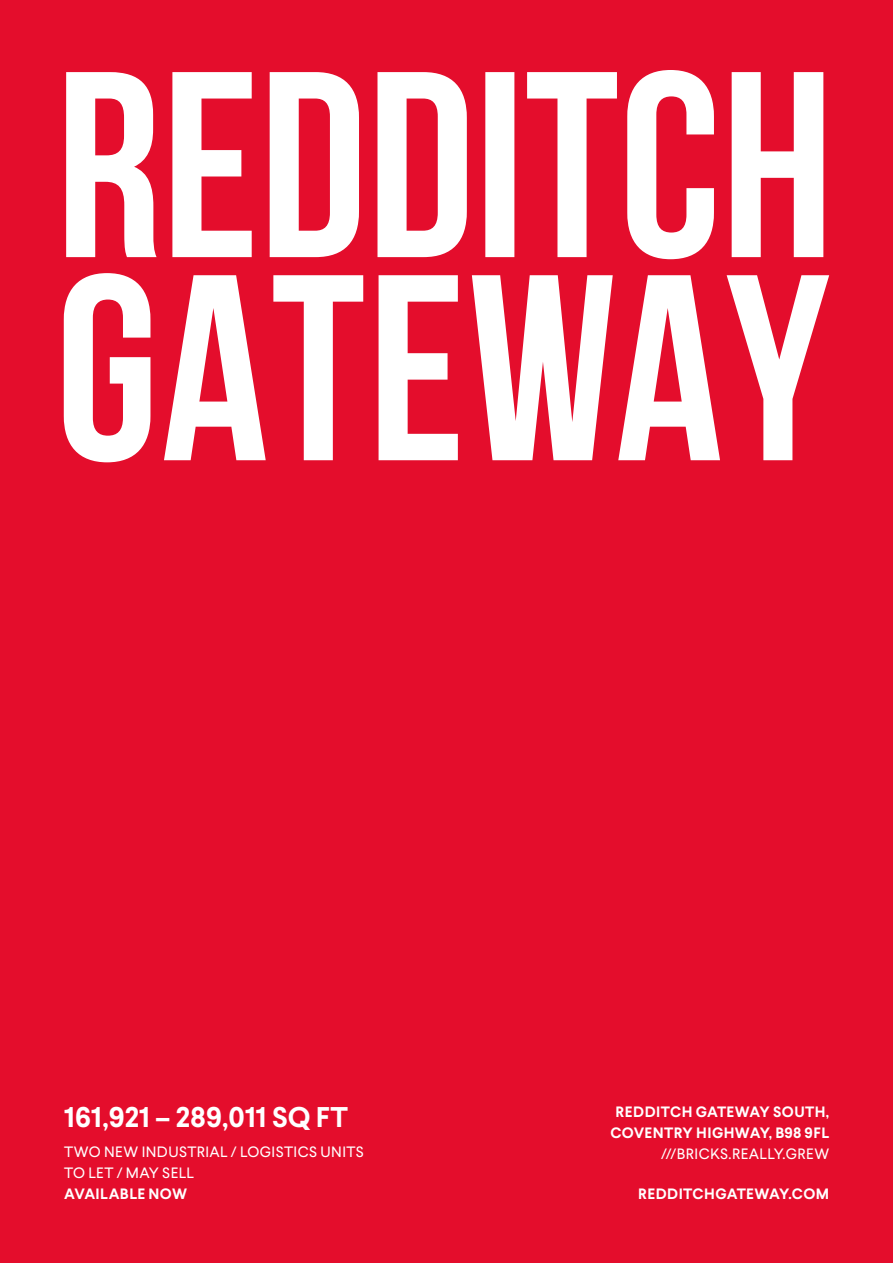
<style>
.page{position:relative;width:893px;height:1263px;background:#e40d2c}
.page>*{position:absolute;margin:0;border:0;box-sizing:border-box;transform-origin:0 0}
.t1{font:700 28.5px "Larsseit";color:#fff}
.t2{font:700 15px/21.1px "Larsseit";letter-spacing:.025em;color:#fff;text-align:center}
.t3{font:15px/21.1px "Larsseit";letter-spacing:.03em;color:#fff}
</style>
<div class="page">
<svg style="left:64px;top:273px;width:765px;height:189px"></svg>
<svg style="left:66px;top:70px;width:757px;height:189px;fill:#fff"></svg>
<p class="t2" style="left:610px;top:1101px;width:220px">REDDITCH GATEWAY SOUTH,<br>COVENTRY HIGHWAY, B98 9FL</p>
<p class="t3" style="left:661px;top:1143px;width:170px">///BRICKS.REALLY.GREW</p>
<h1 class="t1" style="left:64px;top:1098px;width:286px">161,921 – 289,011 SQ FT</h1>
<p class="t3" style="left:64px;top:1141px;width:301px">TWO NEW INDUSTRIAL / LOGISTICS UNITS<br>TO LET / MAY SELL</p>
<p class="t2" style="left:64px;top:1183px;width:124px">AVAILABLE NOW</p>
<p class="t2" style="left:638px;top:1183px;width:192px">REDDITCHGATEWAY.COM</p>
</div>
